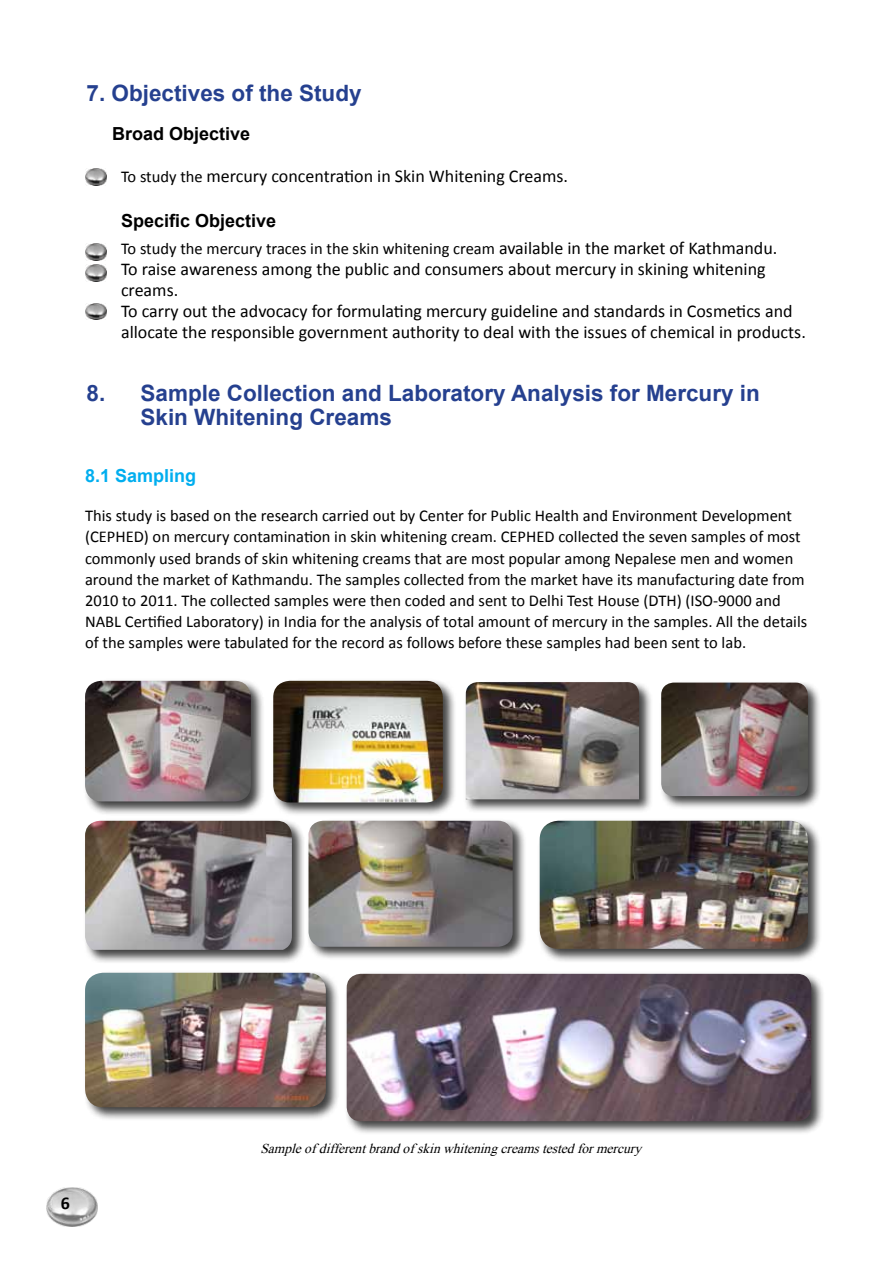
<style>
.page{position:relative;width:893px;height:1263px;background:#fff}
.page>*{position:absolute;margin:0;border:0;box-sizing:border-box;transform-origin:0 0}
.t1{font:700 22.5px/24px "Arial";color:#25408f}
.t2{font:18px/21px "Calibri";color:#000}
.t3{font:700 18px "Arial";color:#000}
.t4{font:700 18px "Arial";color:#00aeef}
.t5{font:700 18px "Calibri";color:#000}
.t6{font:16.5px/21px "Calibri";color:#000}
.t7{font:italic 13.5px "Times New Roman";color:#000}
.s1{font-size:16.5px}
.s2{font-size:18px}
</style>
<div class="page">
<img style="left:47px;top:1188px;width:50px;height:39px">
<img style="left:85px;top:168px;width:22px;height:17px">
<img style="left:85px;top:243px;width:22px;height:17px">
<img style="left:85px;top:265px;width:22px;height:17px">
<img style="left:85px;top:303px;width:22px;height:17px">
<div style="left:83px;top:679px;width:182px;height:137px;background:#000;opacity:.75"></div>
<img style="left:85px;top:681px;width:166px;height:120px">
<div style="left:464px;top:680px;width:189px;height:134px;background:#000;opacity:.75"></div>
<img style="left:466px;top:682px;width:173px;height:117px">
<div style="left:306px;top:818px;width:221px;height:143px;background:#000;opacity:.75"></div>
<img style="left:309px;top:821px;width:204px;height:126px">
<div style="left:271px;top:679px;width:186px;height:138px;background:#000;opacity:.75"></div>
<img style="left:273px;top:681px;width:170px;height:121px">
<div style="left:659px;top:680px;width:163px;height:130px;background:#000;opacity:.75"></div>
<img style="left:661px;top:683px;width:147px;height:113px">
<div style="left:83px;top:818px;width:223px;height:146px;background:#000;opacity:.75"></div>
<img style="left:85px;top:821px;width:207px;height:129px">
<div style="left:83px;top:970px;width:257px;height:151px;background:#000;opacity:.75"></div>
<img style="left:85px;top:973px;width:241px;height:134px">
<div style="left:537px;top:818px;width:285px;height:145px;background:#000;opacity:.75"></div>
<img style="left:540px;top:821px;width:268px;height:128px">
<div style="left:344px;top:971px;width:482px;height:164px;background:#000;opacity:.75"></div>
<img style="left:347px;top:974px;width:464px;height:147px">
<h1 class="t1" style="left:87px;top:82px;width:277px">7. Objectives of the Study</h1>
<p class="t3" style="left:112px;top:122px;width:140px">Broad Objective</p>
<p class="t2" style="left:121px;top:165px;width:449px"><span class="s1">To study the</span> mercury concentration in Skin Whitening Creams.</p>
<p class="t3" style="left:121px;top:209px;width:157px">Specific Objective</p>
<p class="t6" style="left:121px;top:238px;width:658px">To study the mercury traces in the skin whitening cream <span class="s2">available in the market of Kathmandu.</span></p>
<p class="t2" style="left:121px;top:258px;width:686px">To raise awareness among the public and consumers about mercury in skining whitening creams.<br>To carry out the advocacy for formulating mercury guideline and standards in Cosmetics and allocate the responsible government authority to deal with the issues of chemical in products.</p>
<h1 class="t1" style="left:141px;top:382px;width:621px;text-indent:-54px">8. Sample Collection and Laboratory Analysis for Mercury in<br>Skin Whitening Creams</h1>
<p class="t4" style="left:85px;top:464px;width:113px">8.1 Sampling</p>
<p class="t6" style="left:85px;top:505px;width:724px">This study is based on the research carried out by Center for Public Health and Environment Development (CEPHED) on mercury contamination in skin whitening cream. CEPHED collected the seven samples of most commonly used brands of skin whitening creams that are most popular among Nepalese men and women around the market of Kathmandu. The samples collected from the market have its manufacturing date from 2010 to 2011. The collected samples were then coded and sent to Delhi Test House (DTH) (ISO-9000 and NABL Certified Laboratory) in India for the analysis of total amount of mercury in the samples. All the details of the samples were tabulated for the record as follows before these samples had been sent to lab.</p>
<p class="t5" style="left:61px;top:1191px;width:11px">6</p>
<p class="t7" style="left:260px;top:1139px;width:387px">Sampleof differentbrandof skinwhiteningcreamstestedformercury</p>
</div>
